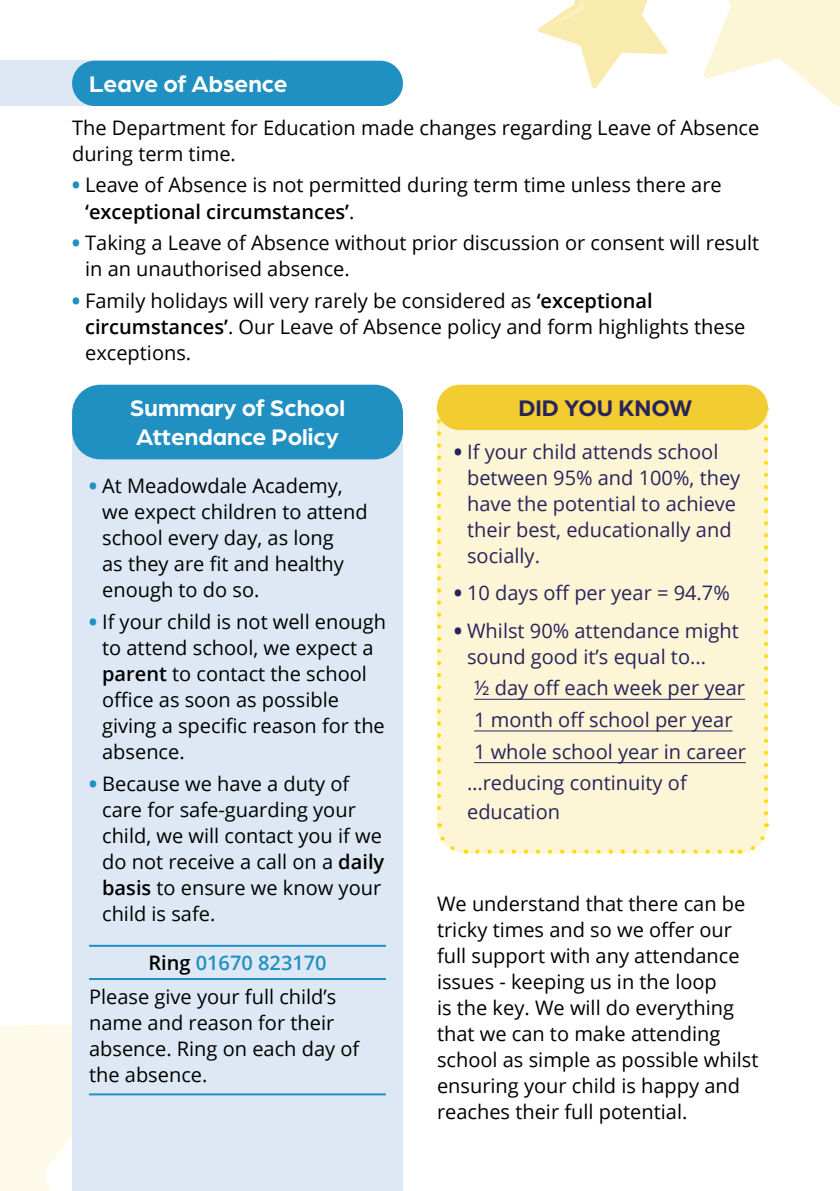
<style>
.page{position:relative;width:840px;height:1191px;background:#fff}
.page>*{position:absolute;margin:0;border:0;box-sizing:border-box;transform-origin:0 0}
.t1{font:700 24px/28.8px "Arboria";color:#fff}
.t2{font:700 24px "Arboria";color:#29235c}
.t3{font:20px/26px "Open Sans";color:#000}
.t4{font:20px/26px "Open Sans";color:#29235c}
.s1{font-weight:800;color:#1f90c1}
.s2{font-weight:600}
.s3{font-weight:600;color:#1f90c1}
.s4{font-weight:800}
</style>
<div class="page">
<svg style="left:703px;top:0;width:136px;height:106px"></svg>
<svg style="left:537px;top:0;width:130px;height:89px"></svg>
<svg style="left:0;top:1025px;width:72px;height:166px;background:#fdfaeb"></svg>
<div style="left:0;top:61px;width:278px;height:45px;background:#dde8f4"></div>
<div style="left:72px;top:422px;width:331px;height:769px;background:#dde8f4"></div>
<div style="left:72px;top:61px;width:331px;height:45px;background:#1f90c1;border-radius:23px"></div>
<div style="left:72px;top:385px;width:331px;height:74px;background:#1f90c1;border-radius:28px"></div>
<div style="left:437px;top:412px;width:330px;height:441px;background:#fcf5d6"></div>
<svg style="left:477px;top:849px;width:256px;height:4px"></svg>
<svg style="left:437px;top:421px;width:4px;height:406px;background:#fcee9f"></svg>
<svg style="left:437px;top:833px;width:29px;height:21px"></svg>
<svg style="left:746px;top:823px;width:23px;height:30px"></svg>
<svg style="left:763px;top:412px;width:4px;height:401px;background:#fcefa8"></svg>
<div style="left:437px;top:385px;width:330px;height:45px;background:#f2cc30;border-radius:23px"></div>
<hr style="left:474px;top:699px;width:270px;height:1px;background:#29235c">
<hr style="left:474px;top:730px;width:258px;height:1px;background:#29235c">
<hr style="left:474px;top:762px;width:271px;height:1px;background:#29235c">
<hr style="left:89px;top:944px;width:297px;height:2px;background:#1f90c1">
<hr style="left:89px;top:978px;width:297px;height:2px;background:#1f90c1">
<hr style="left:89px;top:1093px;width:297px;height:2px;background:#1f90c1">
<p class="t1" style="left:89px;top:68px;width:200px">Leave of Absence</p>
<p class="t3" style="left:72px;top:114px;width:688px">The Department for Education made changes regarding Leave of Absence during term time.</p>
<p class="t3" style="left:85px;top:172px;width:637px;text-indent:-13px"><span class="s1">•</span> Leave of Absence is not permitted during term time unless there are <span class="s2">‘exceptional circumstances’</span>.</p>
<p class="t3" style="left:85px;top:229px;width:675px;text-indent:-13px"><span class="s1">•</span> Taking a Leave of Absence without prior discussion or consent will result in an unauthorised absence.</p>
<p class="t3" style="left:85px;top:287px;width:661px;text-indent:-13px"><span class="s1">•</span> Family holidays will very rarely be considered as <span class="s2">‘exceptional circumstances’</span>. Our Leave of Absence policy and form highlights these exceptions.</p>
<p class="t1" style="left:130px;top:392px;width:217px">Summary of School<br>Attendance Policy</p>
<p class="t3" style="left:102px;top:472px;width:267px;text-indent:-13px"><span class="s1">•</span> At Meadowdale Academy, we expect children to attend school every day, as long<br>as they are fit and healthy enough to do so.</p>
<p class="t3" style="left:102px;top:608px;width:285px;text-indent:-13px"><span class="s1">•</span> If your child is not well enough to attend school, we expect a <span class="s2">parent</span> to contact the school office as soon as possible giving a specific reason for the absence.</p>
<p class="t3" style="left:102px;top:770px;width:283px;text-indent:-13px"><span class="s1">•</span> Because we have a duty of care for safe-guarding your child, we will contact you if we do not receive a call on a <span class="s2">daily basis</span> to ensure we know your child is safe.</p>
<p class="t3" style="left:89px;top:944px;width:249px;line-height:34.4px;text-indent:59px"><span class="s2">Ring</span> <span class="s3">01670 823170<br></span>Please give your full child’s</p>
<p class="t3" style="left:89px;top:1009px;width:271px">name and reason for their absence. Ring on each day of the absence.</p>
<p class="t2" style="left:518px;top:391px;width:175px">DID YOU KNOW</p>
<p class="t4" style="left:467px;top:438px;width:274px;text-indent:-13px"><span class="s4">•</span> If your child attends school between 95% and 100%, they have the potential to achieve their best, educationally and socially.</p>
<p class="t4" style="left:454px;top:579px;width:277px"><span class="s4">•</span> 10 days off per year = 94.7%</p>
<p class="t4" style="left:467px;top:617px;width:273px;text-indent:-13px"><span class="s4">•</span> Whilst 90% attendance might sound good it’s equal to...</p>
<p class="t4" style="left:474px;top:674px;width:272px">½ day off each week per year</p>
<p class="t4" style="left:474px;top:706px;width:260px">1 month off school per year</p>
<p class="t4" style="left:474px;top:738px;width:273px">1 whole school year in career</p>
<p class="t4" style="left:467px;top:769px;width:221px">…reducing continuity of</p>
<p class="t4" style="left:467px;top:798px;width:94px">education</p>
<p class="t3" style="left:437px;top:890px;width:323px">We understand that there can be tricky times and so we offer our full support with any attendance issues - keeping us in the loop<br>is the key. We will do everything that we can to make attending school as simple as possible whilst ensuring your child is happy and reaches their full potential.</p>
</div>
